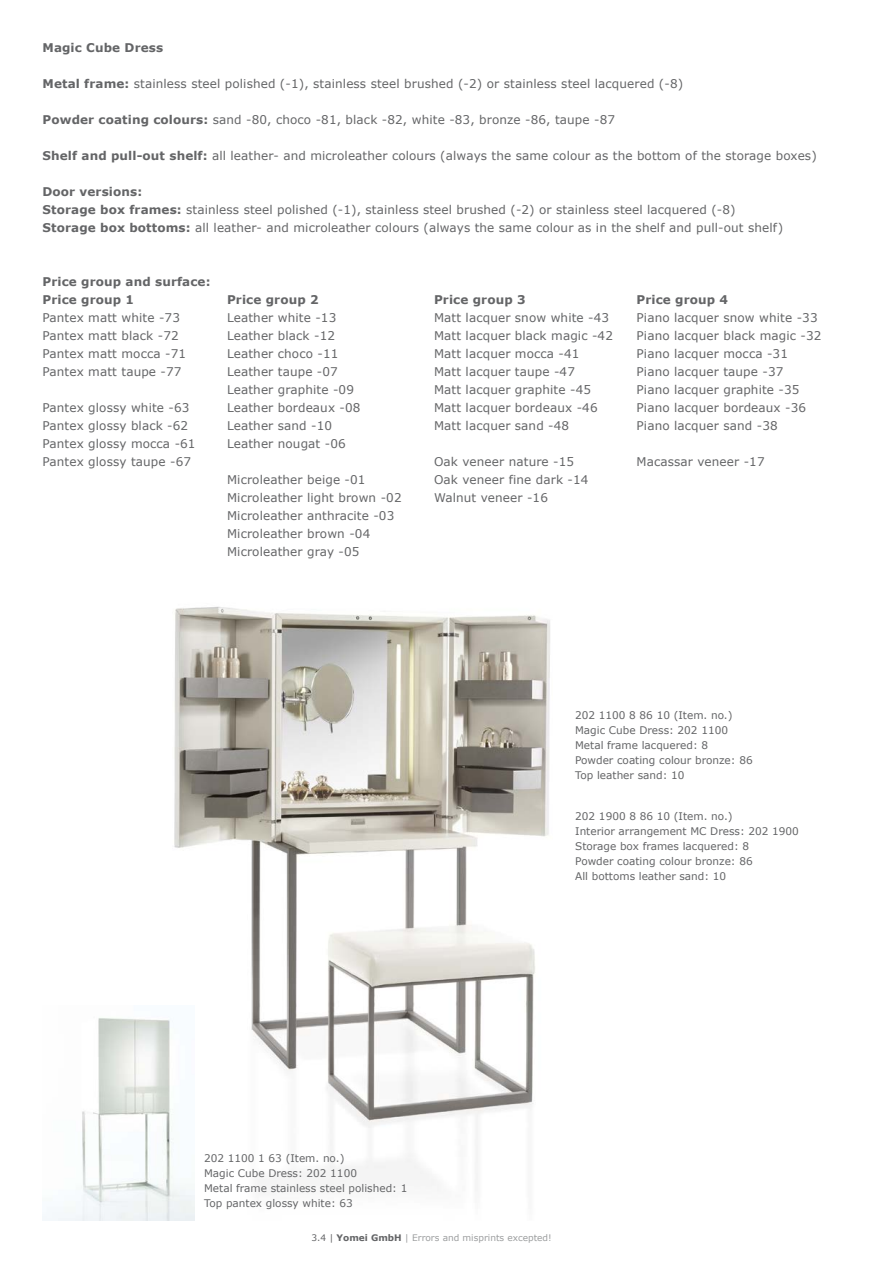
<style>
.page{position:relative;width:893px;height:1263px;background:#fff}
.page>*{position:absolute;margin:0;border:0;box-sizing:border-box;transform-origin:0 0}
.t1{font:12px/18px "Verdana";letter-spacing:.01em;color:#646567}
.t2{font:700 12px/18px "Verdana";letter-spacing:.01em;color:#646567}
.t3{font:10.5px/15px "Verdana";color:#646567}
.t4{font:9px "Verdana";color:#9c9e9f}
.s1{font-weight:700}
.s2{color:#646567}
.s3{font-weight:700;color:#646567}
</style>
<div class="page">
<img style="left:174px;top:606px;width:376px;height:582px">
<img style="left:43px;top:1006px;width:152px;height:214px">
<p class="t2" style="left:43px;top:38px;width:122px">Magic Cube Dress</p>
<p class="t1" style="left:43px;top:74px;width:642px"><span class="s1">Metal frame:</span> stainless steel polished (-1), stainless steel brushed (-2) or stainless steel lacquered (-8)</p>
<p class="t1" style="left:43px;top:110px;width:574px"><span class="s1">Powder coating colours:</span> sand -80, choco -81, black -82, white -83, bronze -86, taupe -87</p>
<p class="t1" style="left:43px;top:146px;width:776px"><span class="s1">Shelf and pull-out shelf:</span> all leather- and microleather colours (always the same colour as the bottom of the storage boxes)</p>
<p class="t1" style="left:43px;top:182px;width:742px"><span class="s1">Door versions:<br>Storage box frames:</span> stainless steel polished (-1), stainless steel brushed (-2) or stainless steel lacquered (-8)<br><span class="s1">Storage box bottoms:</span> all leather- and microleather colours (always the same colour as in the shelf and pull-out shelf)</p>
<p class="t2" style="left:43px;top:272px;width:169px">Price group and surface:<br>Price group 1</p>
<p class="t2" style="left:227px;top:290px;width:93px">Price group 2</p>
<p class="t2" style="left:434px;top:290px;width:93px">Price group 3</p>
<p class="t2" style="left:637px;top:290px;width:93px">Price group 4</p>
<p class="t1" style="left:43px;top:308px;width:139px">Pantex matt white -73</p>
<p class="t1" style="left:227px;top:308px;width:111px">Leather white -13</p>
<p class="t1" style="left:434px;top:308px;width:177px">Matt lacquer snow white -43</p>
<p class="t1" style="left:637px;top:308px;width:183px">Piano lacquer snow white -33</p>
<p class="t1" style="left:43px;top:326px;width:138px">Pantex matt black -72</p>
<p class="t1" style="left:227px;top:326px;width:110px">Leather black -12</p>
<p class="t1" style="left:434px;top:326px;width:180px">Matt lacquer black magic -42</p>
<p class="t1" style="left:637px;top:326px;width:186px">Piano lacquer black magic -32</p>
<p class="t1" style="left:43px;top:344px;width:145px">Pantex matt mocca -71</p>
<p class="t1" style="left:227px;top:344px;width:113px">Leather choco -11</p>
<p class="t1" style="left:434px;top:344px;width:147px">Matt lacquer mocca -41</p>
<p class="t1" style="left:637px;top:344px;width:153px">Piano lacquer mocca -31</p>
<p class="t1" style="left:43px;top:362px;width:141px">Pantex matt taupe -77</p>
<p class="t1" style="left:227px;top:362px;width:112px">Leather taupe -07</p>
<p class="t1" style="left:434px;top:362px;width:142px">Matt lacquer taupe -47</p>
<p class="t1" style="left:637px;top:362px;width:148px">Piano lacquer taupe -37</p>
<p class="t1" style="left:227px;top:380px;width:128px">Leather graphite -09</p>
<p class="t1" style="left:434px;top:380px;width:158px">Matt lacquer graphite -45</p>
<p class="t1" style="left:637px;top:380px;width:164px">Piano lacquer graphite -35</p>
<p class="t1" style="left:43px;top:398px;width:148px">Pantex glossy white -63</p>
<p class="t1" style="left:227px;top:398px;width:135px">Leather bordeaux -08</p>
<p class="t1" style="left:434px;top:398px;width:165px">Matt lacquer bordeaux -46</p>
<p class="t1" style="left:637px;top:398px;width:171px">Piano lacquer bordeaux -36</p>
<p class="t1" style="left:43px;top:416px;width:147px">Pantex glossy black -62</p>
<p class="t1" style="left:227px;top:416px;width:107px">Leather sand -10</p>
<p class="t1" style="left:434px;top:416px;width:137px">Matt lacquer sand -48</p>
<p class="t1" style="left:637px;top:416px;width:143px">Piano lacquer sand -38</p>
<p class="t1" style="left:43px;top:434px;width:155px">Pantex glossy mocca -61</p>
<p class="t1" style="left:227px;top:434px;width:120px">Leather nougat -06</p>
<p class="t1" style="left:43px;top:452px;width:150px">Pantex glossy taupe -67</p>
<p class="t1" style="left:434px;top:452px;width:142px">Oak veneer nature -15</p>
<p class="t1" style="left:637px;top:452px;width:130px">Macassar veneer -17</p>
<p class="t1" style="left:227px;top:470px;width:140px">Microleather beige -01</p>
<p class="t1" style="left:434px;top:470px;width:156px">Oak veneer fine dark -14</p>
<p class="t1" style="left:227px;top:488px;width:176px">Microleather light brown -02</p>
<p class="t1" style="left:434px;top:488px;width:115px">Walnut veneer -16</p>
<p class="t1" style="left:227px;top:506px;width:169px">Microleather anthracite -03<br>Microleather brown -04<br>Microleather gray -05</p>
<p class="t3" style="left:575px;top:708px;width:179px">202 1100 8 86 10 (Item. no.)<br>Magic Cube Dress: 202 1100<br>Metal frame lacquered: 8<br>Powder coating colour bronze: 86<br>Top leather sand: 10</p>
<p class="t3" style="left:575px;top:808px;width:225px">202 1900 8 86 10 (Item. no.)<br>Interior arrangement MC Dress: 202 1900<br>Storage box frames lacquered: 8<br>Powder coating colour bronze: 86<br>All bottoms leather sand: 10</p>
<p class="t3" style="left:204px;top:1151px;width:205px">202 1100 1 63 (Item. no.)<br>Magic Cube Dress: 202 1100<br>Metal frame stainless steel polished: 1<br>Top pantex glossy white: 63</p>
<p class="t4" style="left:311px;top:1231px;width:242px"><span class="s2">3.4 |</span> <span class="s3">Yomei GmbH</span> | Errors and misprints excepted!</p>
</div>
